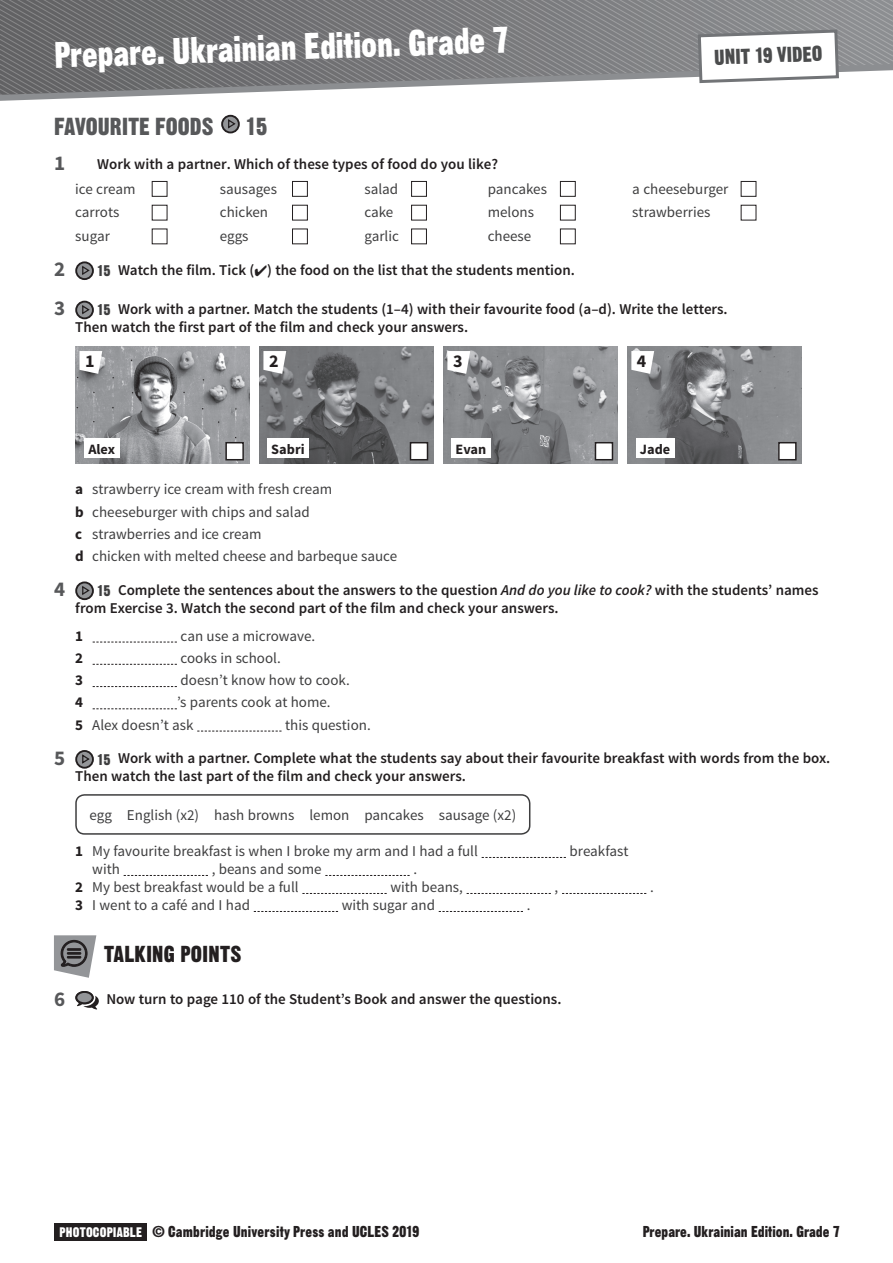
<style>
.page{position:relative;width:893px;height:1263px;background:#fff}
.page>*{position:absolute;margin:0;border:0;box-sizing:border-box;transform-origin:0 0}
.t1{font:36px "Gothic Thirteen Std";color:#fff}
.t2{font:24px "Gothic Thirteen Std";color:#57585a}
.t3{font:22.5px "Gothic Thirteen Std";letter-spacing:.01em;color:#231f20}
.t4{font:21px "Gothic Thirteen Std";color:#4b4c4d}
.t5{font:700 21px "Source Sans Pro";color:#57585a}
.t6{font:700 18px "Source Sans Pro";color:#231f20}
.t7{font:15.3px "Gothic Thirteen Std";color:#231f20}
.t8{font:600 15px/18px "Source Sans Pro";color:#231f20}
.t9{font:15px/22.2px "Source Sans Pro";color:#3e3e3f}
.t10{font:700 15px "Source Sans Pro";color:#231f20}
.t11{font:700 14.25px "Source Sans Pro";color:#231f20}
.s1{font-family:"Gothic Thirteen Std";font-weight:400;color:#3e3e3f}
.s2{font-weight:700;color:#231f20}
.s3{font-style:italic}
.s4{font-size:13.5px;color:#fff}
</style>
<div class="page">
<svg style="left:0;top:0;width:893px;height:101px;background:#8f8f91"></svg>
<div style="left:54px;top:1223px;width:93px;height:18px;background:#231f20"></div>
<svg style="left:222px;top:116px;width:17px;height:16px"></svg>
<div style="left:221px;top:115px;width:19px;height:18px;border:2px solid #231f20;border-radius:50%"></div>
<svg style="left:227px;top:118px;width:10px;height:11px"></svg>
<div style="left:152px;top:181px;width:15px;height:16px;border:1px solid #231f20"></div>
<div style="left:292px;top:181px;width:16px;height:16px;border:1px solid #231f20"></div>
<div style="left:411px;top:181px;width:16px;height:16px;border:1px solid #231f20"></div>
<div style="left:560px;top:181px;width:16px;height:16px;border:1px solid #231f20"></div>
<div style="left:741px;top:181px;width:15px;height:16px;border:1px solid #231f20"></div>
<div style="left:292px;top:205px;width:16px;height:15px;border:1px solid #231f20"></div>
<div style="left:411px;top:205px;width:16px;height:15px;border:1px solid #231f20"></div>
<div style="left:560px;top:205px;width:16px;height:15px;border:1px solid #231f20"></div>
<div style="left:292px;top:229px;width:16px;height:15px;border:1px solid #231f20"></div>
<div style="left:411px;top:229px;width:16px;height:15px;border:1px solid #231f20"></div>
<div style="left:560px;top:229px;width:16px;height:15px;border:1px solid #231f20"></div>
<svg style="left:76px;top:262px;width:17px;height:17px"></svg>
<div style="left:75px;top:261px;width:19px;height:19px;border:2px solid #231f20;border-radius:50%"></div>
<svg style="left:81px;top:264px;width:10px;height:12px"></svg>
<svg style="left:76px;top:302px;width:17px;height:16px"></svg>
<div style="left:75px;top:301px;width:19px;height:18px;border:2px solid #231f20;border-radius:50%"></div>
<svg style="left:81px;top:304px;width:10px;height:11px"></svg>
<svg style="left:76px;top:582px;width:17px;height:17px"></svg>
<div style="left:75px;top:581px;width:19px;height:19px;border:2px solid #231f20;border-radius:50%"></div>
<svg style="left:81px;top:585px;width:10px;height:11px"></svg>
<svg style="left:93px;top:642px;width:84px;height:1px"></svg>
<svg style="left:93px;top:664px;width:84px;height:1px"></svg>
<svg style="left:93px;top:686px;width:84px;height:1px"></svg>
<svg style="left:93px;top:708px;width:84px;height:1px"></svg>
<svg style="left:197px;top:731px;width:85px;height:1px"></svg>
<svg style="left:76px;top:751px;width:17px;height:17px"></svg>
<div style="left:75px;top:750px;width:19px;height:19px;border:2px solid #231f20;border-radius:50%"></div>
<svg style="left:81px;top:753px;width:10px;height:11px"></svg>
<div style="left:75px;top:794px;width:455px;height:41px;border:2px solid #3e3e3f;border-radius:9px"></div>
<svg style="left:482px;top:857px;width:84px;height:1px"></svg>
<svg style="left:124px;top:875px;width:84px;height:1px"></svg>
<svg style="left:325px;top:875px;width:85px;height:1px"></svg>
<svg style="left:302px;top:893px;width:85px;height:1px"></svg>
<svg style="left:467px;top:893px;width:84px;height:1px"></svg>
<svg style="left:562px;top:893px;width:84px;height:1px"></svg>
<svg style="left:254px;top:911px;width:84px;height:1px"></svg>
<svg style="left:439px;top:911px;width:84px;height:1px"></svg>
<svg style="left:75px;top:991px;width:24px;height:18px"></svg>
<div style="left:76px;top:992px;width:17px;height:11px;background:#939598;border-radius:50%"></div>
<div style="left:76px;top:991px;width:18px;height:13px;border:2px solid #231f20;border-radius:50%"></div>
<img style="left:75px;top:347px;width:175px;height:116px">
<img style="left:259px;top:347px;width:175px;height:116px">
<img style="left:443px;top:347px;width:175px;height:116px">
<img style="left:627px;top:347px;width:174px;height:116px">
<div style="left:226px;top:443px;width:17px;height:17px;background:#fff"></div>
<div style="left:225px;top:442px;width:19px;height:18px;border:2px solid #231f20"></div>
<div style="left:410px;top:443px;width:17px;height:17px;background:#fff"></div>
<div style="left:410px;top:442px;width:18px;height:18px;border:2px solid #231f20"></div>
<div style="left:595px;top:443px;width:17px;height:17px;background:#fff"></div>
<div style="left:595px;top:442px;width:18px;height:18px;border:2px solid #231f20"></div>
<div style="left:779px;top:443px;width:17px;height:17px;background:#fff"></div>
<div style="left:778px;top:442px;width:19px;height:18px;border:2px solid #231f20"></div>
<div style="left:84px;top:439px;width:35px;height:19px;background:#fff"></div>
<div style="left:267px;top:439px;width:42px;height:19px;background:#fff"></div>
<div style="left:451px;top:439px;width:40px;height:19px;background:#fff"></div>
<div style="left:636px;top:439px;width:38px;height:19px;background:#fff"></div>
<svg style="left:631px;top:351px;width:23px;height:23px"></svg>
<svg style="left:447px;top:351px;width:23px;height:23px"></svg>
<svg style="left:263px;top:351px;width:23px;height:23px"></svg>
<svg style="left:79px;top:351px;width:23px;height:23px"></svg>
<svg style="left:54px;top:935px;width:42px;height:43px;background:#909093"></svg>
<svg style="left:696px;top:28px;width:144px;height:57px"></svg>
<h1 class="t1" style="left:54px;top:33px;width:456px;rotate:-2deg">Prepare. Ukrainian Edition. Grade 7</h1>
<h2 class="t2" style="left:54px;top:111px;width:161px">FAVOURITE FOODS</h2>
<h2 class="t2" style="left:246px;top:111px;width:23px">15</h2>
<h3 class="t5" style="left:54px;top:149px;width:13px">1</h3>
<p class="t8" style="left:97px;top:155px;width:402px">Work with a partner. Which of these types of food do you like?</p>
<h3 class="t4" style="left:714px;top:44px;width:110px;rotate:-2deg">UNIT 19 VIDEO</h3>
<p class="t9" style="left:75px;top:178px;width:62px">ice cream</p>
<p class="t9" style="left:220px;top:178px;width:59px">sausages</p>
<p class="t9" style="left:364px;top:178px;width:35px">salad</p>
<p class="t9" style="left:488px;top:178px;width:61px">pancakes</p>
<p class="t9" style="left:632px;top:178px;width:98px">a cheeseburger</p>
<p class="t9" style="left:75px;top:201px;width:46px">carrots</p>
<p class="t9" style="left:220px;top:201px;width:50px">chicken</p>
<p class="t9" style="left:364px;top:201px;width:30px">cake</p>
<p class="t9" style="left:488px;top:201px;width:48px">melons</p>
<p class="t9" style="left:632px;top:201px;width:80px">strawberries</p>
<p class="t9" style="left:75px;top:225px;width:36px">sugar</p>
<p class="t9" style="left:220px;top:225px;width:30px">eggs</p>
<p class="t9" style="left:364px;top:225px;width:36px">garlic</p>
<p class="t9" style="left:488px;top:225px;width:45px">cheese</p>
<h3 class="t5" style="left:54px;top:256px;width:13px">2</h3>
<p class="t8" style="left:97px;top:261px;width:479px"><span class="s1">15</span> Watch the film. Tick (✔) the food on the list that the students mention.</p>
<h3 class="t5" style="left:54px;top:295px;width:13px">3</h3>
<p class="t8" style="left:75px;top:300px;width:654px;text-indent:22px"><span class="s1">15</span> Work with a partner. Match the students (1–4) with their favourite food (a–d). Write the letters.<br>Then watch the first part of the film and check your answers.</p>
<p class="t6" style="left:85px;top:349px;width:11px">1</p>
<p class="t6" style="left:269px;top:349px;width:11px">2</p>
<p class="t6" style="left:453px;top:349px;width:11px">3</p>
<p class="t6" style="left:637px;top:349px;width:11px">4</p>
<p class="t11" style="left:88px;top:440px;width:28px">Alex</p>
<p class="t11" style="left:271px;top:440px;width:35px">Sabri</p>
<p class="t11" style="left:456px;top:440px;width:32px">Evan</p>
<p class="t11" style="left:640px;top:440px;width:32px">Jade</p>
<p class="t9" style="left:75px;top:478px;width:323px"><span class="s2">a</span> strawberry ice cream with fresh cream<br><span class="s2">b</span> cheeseburger with chips and salad<br><span class="s2">c</span> strawberries and ice cream<br><span class="s2">d</span> chicken with melted cheese and barbeque sauce</p>
<h3 class="t5" style="left:54px;top:576px;width:13px">4</h3>
<p class="t8" style="left:97px;top:581px;width:723px"><span class="s1">15</span> Complete the sentences about the answers to the question <span class="s3">And do you like to cook?</span> with the students’ names</p>
<p class="t8" style="left:75px;top:599px;width:485px">from Exercise 3. Watch the second part of the film and check your answers.</p>
<p class="t10" style="left:75px;top:626px;width:9px">1</p>
<p class="t9" style="left:181px;top:625px;width:136px">can use a microwave.</p>
<p class="t10" style="left:75px;top:648px;width:9px">2</p>
<p class="t9" style="left:181px;top:647px;width:102px">cooks in school.</p>
<p class="t10" style="left:75px;top:670px;width:9px">3</p>
<p class="t9" style="left:181px;top:669px;width:171px">doesn’t know how to cook.</p>
<p class="t10" style="left:75px;top:693px;width:9px">4</p>
<p class="t9" style="left:75px;top:691px;width:257px;text-indent:102px">’s parents cook at home.<br><span class="s2">5</span> Alex doesn’t ask</p>
<p class="t9" style="left:285px;top:714px;width:87px">this question.</p>
<h3 class="t5" style="left:54px;top:744px;width:13px">5</h3>
<p class="t8" style="left:75px;top:750px;width:757px;text-indent:22px"><span class="s1">15</span> Work with a partner. Complete what the students say about their favourite breakfast with words from the box.<br>Then watch the last part of the film and check your answers.</p>
<p class="t9" style="left:90px;top:804px;width:428px">egg English (x2) hash browns lemon pancakes sausage (x2)</p>
<p class="t9" style="left:75px;top:840px;width:404px"><span class="s2">1</span> My favourite breakfast is when I broke my arm and I had a full</p>
<p class="t9" style="left:570px;top:840px;width:60px">breakfast</p>
<p class="t9" style="left:92px;top:858px;width:29px">with</p>
<p class="t9" style="left:212px;top:858px;width:111px">, beans and some</p>
<p class="t9" style="left:413px;top:858px;width:5px">.</p>
<p class="t9" style="left:75px;top:876px;width:225px"><span class="s2">2</span> My best breakfast would be a full</p>
<p class="t9" style="left:390px;top:876px;width:74px">with beans,</p>
<p class="t9" style="left:555px;top:876px;width:5px">,</p>
<p class="t9" style="left:650px;top:876px;width:5px">.</p>
<p class="t9" style="left:75px;top:894px;width:176px"><span class="s2">3</span> I went to a café and I had</p>
<p class="t9" style="left:342px;top:894px;width:95px">with sugar and</p>
<p class="t9" style="left:527px;top:894px;width:5px">.</p>
<h3 class="t3" style="left:104px;top:940px;width:139px">TALKING POINTS</h3>
<h3 class="t5" style="left:54px;top:985px;width:13px">6</h3>
<p class="t8" style="left:106px;top:991px;width:457px">Now turn to page 110 of the Student’s Book and answer the questions.</p>
<p class="t7" style="left:60px;top:1222px;width:361px"><span class="s4">PHOTOCOPIABLE</span> © Cambridge University Press and UCLES 2019</p>
<p class="t7" style="left:643px;top:1222px;width:199px">Prepare. Ukrainian Edition. Grade 7</p>
</div>
